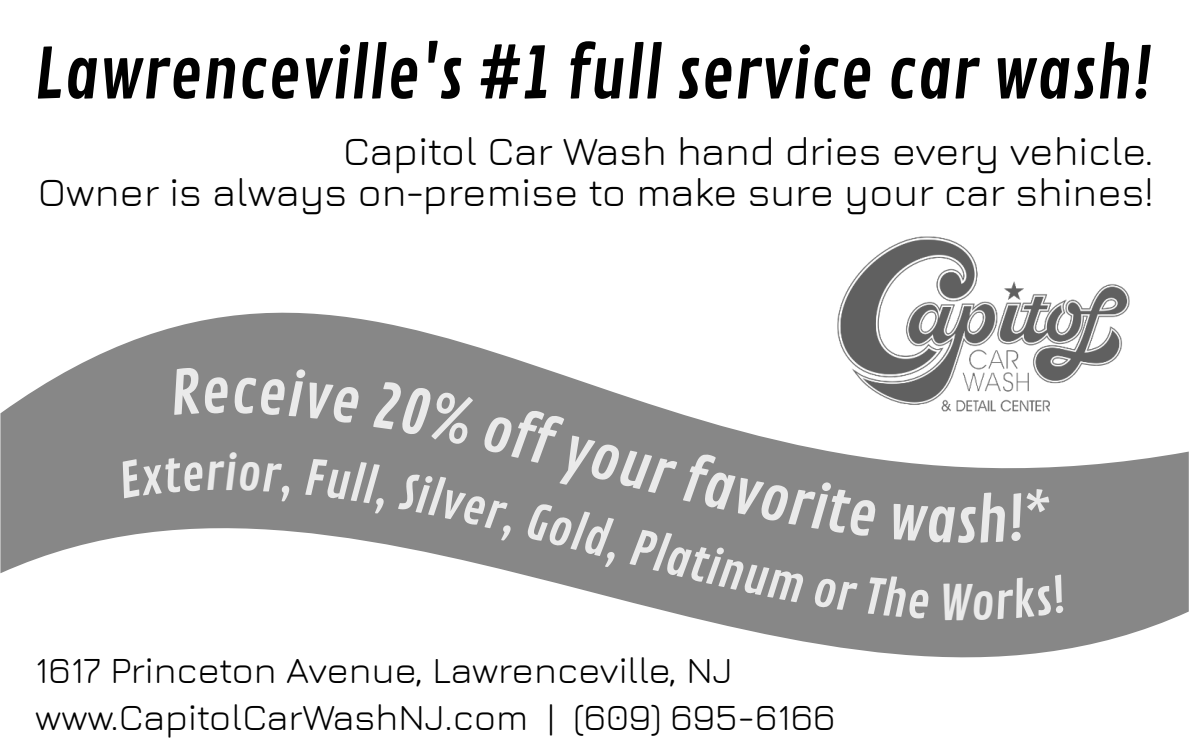
<style>
.page{position:relative;width:1189px;height:756px;background:#fff}
.page>*{position:absolute;margin:0;border:0;box-sizing:border-box;transform-origin:0 0}
.t1{font:68.4px "Contrail One";color:#000}
.t2{font:60px "Contrail One";color:#eaeaea}
.t3{font:48px "Contrail One";color:#eaeaea}
.t4{font:40.8px/40.8px "Jura";color:#000;text-align:right}
.t5{font:37.5px/46.5px "Jura";color:#000}
</style>
<div class="page">
<svg style="left:0;top:312px;width:1189px;height:346px"></svg>
<img style="left:837px;top:236px;width:293px;height:175px">
<svg style="left:118px;top:367px;width:949px;height:253px"></svg>
<h1 class="t1" style="left:34px;top:34px;width:1119px">Lawrenceville's #1 full service car wash!</h1>
<p class="t4" style="left:38px;top:130px;width:1117px">Capitol Car Wash hand dries every vehicle.<br>Owner is always on-premise to make sure your car shines!</p>
<p class="t3" style="left:493px;top:482px;width:90px;rotate:14deg">r, Go</p>
<p class="t3" style="left:638px;top:519px;width:80px;rotate:14deg">Plat</p>
<p class="t5" style="left:35px;top:646px;width:802px">1617 Princeton Avenue, Lawrenceville, NJ www.CapitolCarWashNJ.com | (609) 695-6166</p>
<h2 class="t2" style="left:955px;top:486px;width:23px">s</h2>
</div>
